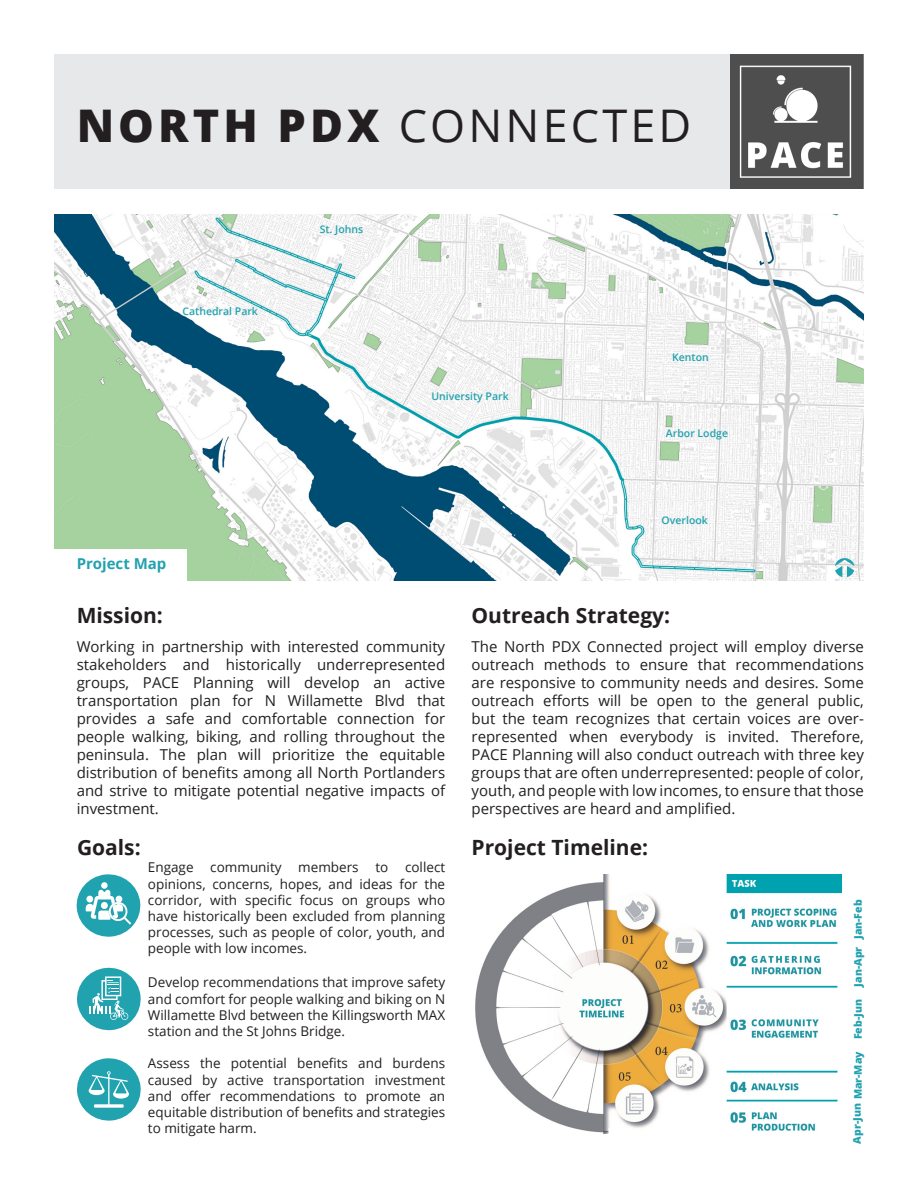
<style>
.page{position:relative;width:918px;height:1188px;background:#fff}
.page>*{position:absolute;margin:0;border:0;box-sizing:border-box;transform-origin:0 0}
.t1{font:45px "Open Sans";letter-spacing:.07em;color:#231f20}
.t2{font:700 21px "Open Sans";color:#231f20}
.t3{font:15px/18px "Open Sans";color:#231f20;text-align:justify}
.t4{font:700 15px "Open Sans";color:#21a2af}
.t5{font:13.5px/16.2px "Open Sans";color:#231f20;text-align:justify}
.t6{font:600 10.5px "Open Sans";color:#21a2af}
.t7{font:800 10.5px "Open Sans";color:#21a2af}
.s1{font-weight:800}
</style>
<div class="page">
<div style="left:54px;top:54px;width:810px;height:135px;background:#e7e8ea"></div>
<img style="left:54px;top:214px;width:810px;height:367px">
<img style="left:731px;top:54px;width:133px;height:135px">
<img style="left:475px;top:874px;width:367px;height:260px">
<svg style="left:76px;top:874px;width:65px;height:63px"></svg>
<svg style="left:77px;top:1058px;width:64px;height:63px"></svg>
<svg style="left:77px;top:967px;width:64px;height:64px"></svg>
<svg style="left:835px;top:558px;width:19px;height:19px"></svg>
<div style="left:53px;top:549px;width:134px;height:32px;background:#fff"></div>
<p class="t1" style="left:77px;top:94px;width:616px"><span class="s1">NORTH PDX</span> CONNECTED</p>
<p class="t6" style="left:183px;top:304px;width:77px">Cathedral Park</p>
<p class="t6" style="left:320px;top:222px;width:45px">St. Johns</p>
<p class="t4" style="left:77px;top:553px;width:91px">Project Map</p>
<p class="t6" style="left:432px;top:389px;width:79px">University Park</p>
<p class="t6" style="left:672px;top:350px;width:38px">Kenton</p>
<p class="t6" style="left:666px;top:426px;width:64px">Arbor Lodge</p>
<p class="t6" style="left:662px;top:513px;width:48px">Overlook</p>
<p class="t2" style="left:77px;top:600px;width:88px">Mission:</p>
<p class="t2" style="left:472px;top:600px;width:200px">Outreach Strategy:</p>
<p class="t3" style="left:77px;top:637px;width:370px">Working in partnership with interested community stakeholders and historically underrepresented groups, PACE Planning will develop an active transportation plan for N Willamette Blvd that provides a safe and comfortable connection for people walking, biking, and rolling throughout the peninsula. The plan will prioritize the equitable distribution of benefits among all North Portlanders and strive to mitigate potential negative impacts of investment.</p>
<p class="t3" style="left:472px;top:637px;width:394px">The North PDX Connected project will employ diverse outreach methods to ensure that recommendations are responsive to community needs and desires. Some outreach efforts will be open to the general public, but the team recognizes that certain voices are over&shy;represented when everybody is invited. Therefore, PACE Planning will also conduct outreach with three key groups that are often underrepresented: people of color, youth, and people with low incomes, to ensure that those perspectives are heard and amplified.</p>
<p class="t2" style="left:77px;top:833px;width:65px">Goals:</p>
<p class="t2" style="left:472px;top:833px;width:178px">Project Timeline:</p>
<p class="t5" style="left:148px;top:859px;width:299px">Engage community members to collect opinions, concerns, hopes, and ideas for the corridor, with specific focus on groups who have historically been excluded from planning processes, such as people of color, youth, and people with low incomes.</p>
<p class="t5" style="left:148px;top:974px;width:299px">Develop recommendations that improve safety and comfort for people walking and biking on N Willamette Blvd between the Killingsworth MAX station and the St Johns Bridge.</p>
<p class="t5" style="left:148px;top:1055px;width:299px">Assess the potential benefits and burdens caused by active transportation investment and offer recommendations to promote an equitable distribution of benefits and strategies to mitigate harm.</p>
<p class="t7" style="left:850px;top:939px;width:41px;rotate:-90deg">Jan-Feb</p>
<p class="t7" style="left:850px;top:987px;width:41px;rotate:-90deg">Jan-Apr</p>
<p class="t7" style="left:850px;top:1039px;width:42px;rotate:-90deg">Feb-Jun</p>
<p class="t7" style="left:849px;top:1144px;width:94px;rotate:-90deg">Apr-Jun Mar-May</p>
</div>
